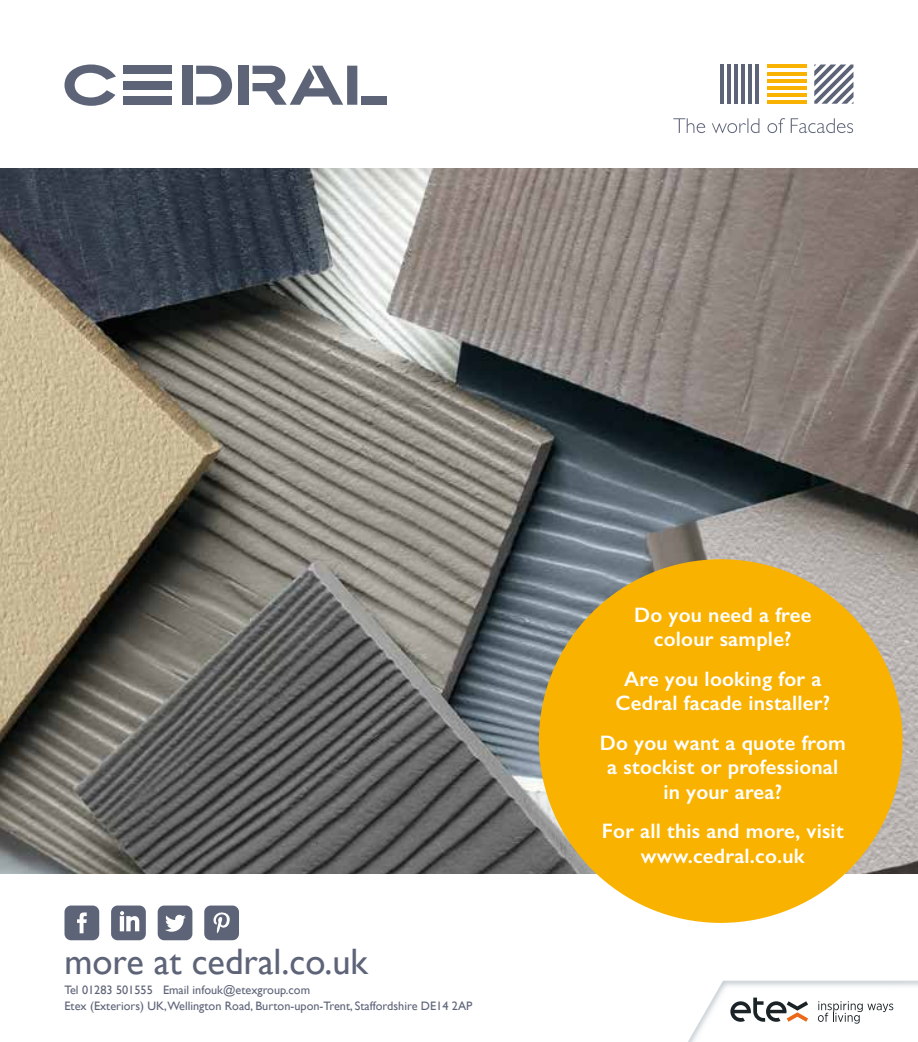
<style>
.page{position:relative;width:918px;height:1042px;background:#fff}
.page>*{position:absolute;margin:0;border:0;box-sizing:border-box;transform-origin:0 0}
.t1{font:36.75px "Gill Sans";color:#5e6478}
.t2{font:600 21px/24.5px "Gill Sans";letter-spacing:.01em;color:#fff;text-align:center}
.t3{font:12.25px/15.8px "Gill Sans";color:#5e6478}
</style>
<div class="page">
<img style="left:0;top:169px;width:918px;height:704px">
<svg style="left:64px;top:905px;width:35px;height:35px"></svg>
<svg style="left:111px;top:905px;width:35px;height:35px"></svg>
<svg style="left:158px;top:905px;width:34px;height:35px"></svg>
<svg style="left:204px;top:905px;width:35px;height:35px"></svg>
<div style="left:539px;top:559px;width:363px;height:364px;background:#fab200;border-radius:50%"></div>
<svg style="left:64px;top:64px;width:52px;height:42px"></svg>
<div style="left:239px;top:66px;width:10px;height:39px;background:#5e6478"></div>
<div style="left:182px;top:66px;width:11px;height:39px;background:#5e6478"></div>
<svg style="left:196px;top:66px;width:36px;height:39px"></svg>
<div style="left:124px;top:66px;width:48px;height:8px;background:#5e6478"></div>
<div style="left:124px;top:96px;width:48px;height:9px;background:#5e6478"></div>
<div style="left:124px;top:81px;width:48px;height:8px;background:#5e6478"></div>
<div style="left:361px;top:96px;width:26px;height:9px;background:#5e6478"></div>
<svg style="left:252px;top:66px;width:105px;height:39px"></svg>
<svg style="left:673px;top:118px;width:180px;height:15px"></svg>
<hr style="left:767px;top:100px;width:39px;height:4px;background:#fab200">
<hr style="left:767px;top:93px;width:39px;height:4px;background:#fab200">
<hr style="left:767px;top:86px;width:39px;height:4px;background:#fab200">
<hr style="left:767px;top:79px;width:39px;height:4px;background:#fab200">
<hr style="left:767px;top:72px;width:39px;height:3px;background:#fab200">
<hr style="left:767px;top:64px;width:39px;height:4px;background:#fab200">
<hr style="left:755px;top:64px;width:4px;height:40px;background:#5e6478">
<hr style="left:748px;top:64px;width:4px;height:40px;background:#5e6478">
<hr style="left:741px;top:64px;width:4px;height:40px;background:#5e6478">
<hr style="left:734px;top:64px;width:4px;height:40px;background:#5e6478">
<hr style="left:727px;top:64px;width:4px;height:40px;background:#5e6478">
<hr style="left:720px;top:64px;width:4px;height:40px;background:#5e6478">
<svg style="left:814px;top:64px;width:39px;height:40px"></svg>
<svg style="left:688px;top:980px;width:230px;height:62px"></svg>
<h1 class="t1" style="left:64px;top:939px;width:305px">more at cedral.co.uk</h1>
<p class="t3" style="left:64px;top:982px;width:409px">Tel 01283 501555 Email infouk@etexgroup.com<br>Etex (Exteriors) UK,Wellington Road, Burton-upon-Trent, Staffordshire DE14 2AP</p>
<p class="t2" style="left:634px;top:602px;width:179px">Do you need a free colour sample?</p>
<p class="t2" style="left:615px;top:666px;width:216px">Are you looking for a<br>Cedral facade installer?</p>
<p class="t2" style="left:600px;top:730px;width:247px">Do you want a quote from a stockist or professional in your area?</p>
<p class="t2" style="left:602px;top:818px;width:243px">For all this and more, visit www.cedral.co.uk</p>
</div>
